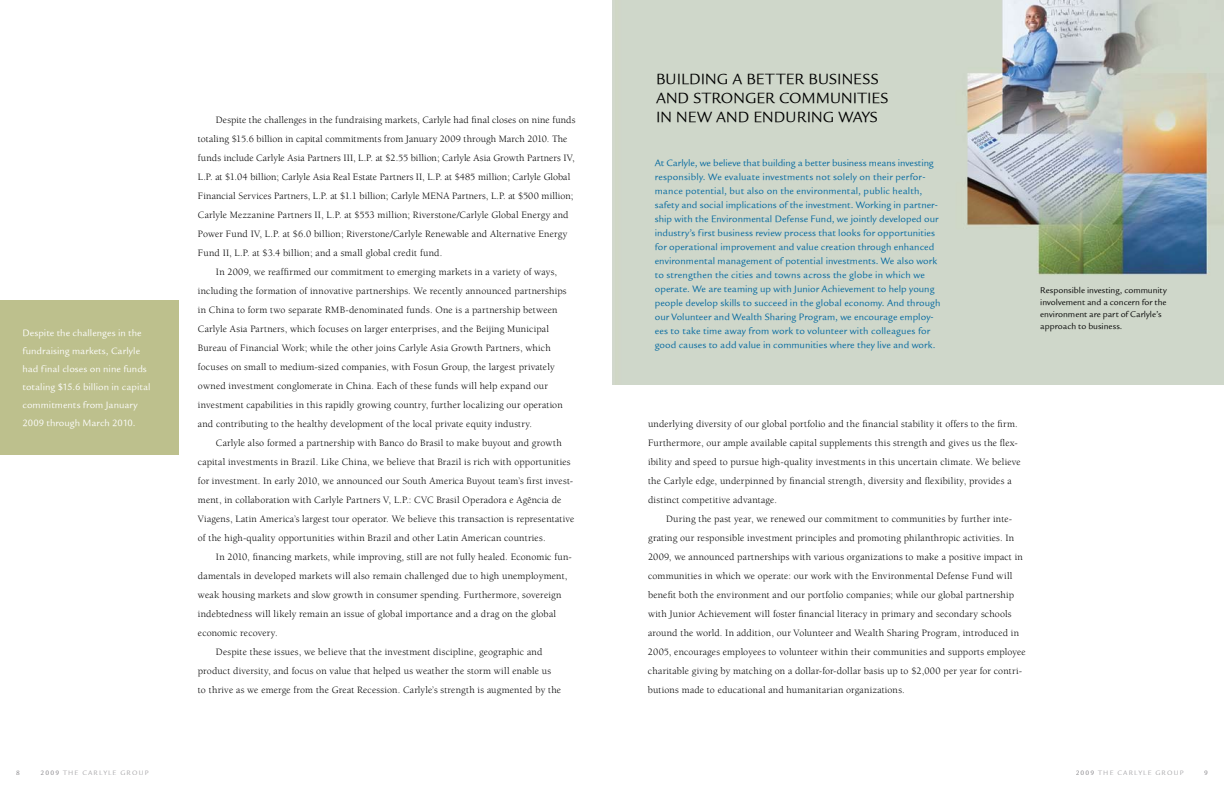
<style>
.page{position:relative;width:1224px;height:792px;background:#fff}
.page>*{position:absolute;margin:0;border:0;box-sizing:border-box;transform-origin:0 0}
.t1{font:16px/19px "Legacy Sans ITCTT Book";letter-spacing:.01em;color:#000}
.t2{font:10px/19px "Berkeley";letter-spacing:.02em;color:#000}
.t3{font:10px/14px "Legacy Sans ITCTT Book";letter-spacing:.005em;color:#00679f}
.t4{font:10px/18px "Legacy Sans ITCTT Book";color:#fff}
.t5{font:9px/12px "Legacy Sans ITCTT Book";color:#000}
.t6{font:7px "Legacy Sans ITCTT Book";letter-spacing:.17em;color:#a6a5a8}
.t7{font:7px "Legacy Sans ITCTT Book";color:#807f83}
.s1{color:#807f83}
</style>
<div class="page">
<img style="left:612px;top:0;width:612px;height:385px">
<div style="left:0;top:300px;width:179px;height:155px;background:#bdc08d"></div>
<p class="t4" style="left:22px;top:324px;width:130px">Despite the challenges in the fundraising markets, Carlyle had final closes on nine funds totaling $15.6 billion in capital commitments from January<br>2009 through March 2010.</p>
<p class="t2" style="left:198px;top:110px;width:379px;text-indent:18px">Despite the challenges in the fundraising markets, Carlyle had final closes on nine funds totaling $15.6 billion in capital commitments from January 2009 through March 2010. The funds include Carlyle Asia Partners III, L.P. at $2.55 billion; Carlyle Asia Growth Partners IV, L.P. at $1.04 billion; Carlyle Asia Real Estate Partners II, L.P. at $485 million; Carlyle Global Financial Services Partners, L.P. at $1.1 billion; Carlyle MEN</p>
<p class="t2" style="left:444px;top:186px;width:131px">A Partners, L.P. at $500 million;</p>
<p class="t2" style="left:198px;top:205px;width:372px">Carlyle Mezzanine Partners II, L.P. at $553 million; Riverstone/Carlyle Global Energy and</p>
<p class="t2" style="left:198px;top:224px;width:371px">Power Fund IV, L.P. at $6.0 billion; Riverstone/Carlyle Renewable and Alternative Energy</p>
<p class="t2" style="left:198px;top:243px;width:246px">Fund II, L.P. at $3.4 billion; and a small global credit fund.</p>
<p class="t2" style="left:216px;top:262px;width:343px">In 2009, we reaffirmed our commitment to emerging markets in a variety of ways,</p>
<p class="t2" style="left:198px;top:281px;width:370px">including the formation of innovative partnerships. We recently announced partnerships</p>
<p class="t2" style="left:198px;top:300px;width:361px">in China to form two separate RMB-denominated funds. One is a partnership between</p>
<p class="t2" style="left:198px;top:319px;width:353px">Carlyle Asia Partners, which focuses on larger enterprises, and the Beijing Municipal</p>
<p class="t2" style="left:198px;top:338px;width:354px">Bureau of Financial Work; while the other joins Carlyle Asia Growth Partners, which</p>
<p class="t2" style="left:198px;top:357px;width:358px">focuses on small to medium-sized companies, with Fosun Group, the largest privately</p>
<p class="t2" style="left:198px;top:376px;width:351px">owned investment conglomerate in China. Each of these funds will help expand our</p>
<p class="t2" style="left:198px;top:395px;width:366px">investment capabilities in this rapidly growing country, further localizing our operation</p>
<p class="t2" style="left:198px;top:414px;width:336px">and contributing to the healthy development of the local private equity industry.</p>
<p class="t2" style="left:216px;top:433px;width:347px">Carlyle also formed a partnership with Banco do Brasil to make buyout and growth</p>
<p class="t2" style="left:198px;top:452px;width:374px">capital investments in Brazil. Like China, we believe that Brazil is rich with opportunities</p>
<p class="t2" style="left:198px;top:471px;width:377px">for investment. In early 2010, we announced our South America Buyout team’s first invest-</p>
<p class="t2" style="left:198px;top:490px;width:365px">ment, in collaboration with Carlyle Partners V, L.P.: CVC Brasil Operadora e Agência de</p>
<p class="t2" style="left:198px;top:509px;width:378px">Viagens, Latin America’s largest tour operator. We believe this transaction is representative</p>
<p class="t2" style="left:198px;top:528px;width:349px">of the high-quality opportunities within Brazil and other Latin American countries.</p>
<p class="t2" style="left:216px;top:547px;width:357px">In 2010, financing markets, while improving, still are not fully healed. Economic fun-</p>
<p class="t2" style="left:198px;top:566px;width:371px">damentals in developed markets will also remain challenged due to high unemployment,</p>
<p class="t2" style="left:198px;top:585px;width:365px">weak housing markets and slow growth in consumer spending. Furthermore, sovereign</p>
<p class="t2" style="left:198px;top:604px;width:360px">indebtedness will likely remain an issue of global importance and a drag on the global</p>
<p class="t2" style="left:198px;top:623px;width:81px">economic recovery.</p>
<p class="t2" style="left:216px;top:642px;width:328px">Despite these issues, we believe that the investment discipline, geographic and</p>
<p class="t2" style="left:198px;top:661px;width:355px">product diversity, and focus on value that helped us weather the storm will enable us</p>
<p class="t2" style="left:198px;top:680px;width:365px">to thrive as we emerge from the Great Recession. Carlyle’s strength is augmented by the</p>
<h1 class="t1" style="left:656px;top:70px;width:232px">Bui ldi ng a better busi ness and stronger comm uniti es i n new and enduri ng ways</h1>
<p class="t3" style="left:655px;top:156px;width:287px">At Carlyle, we believe that building a better business means investing responsibly. We evaluate investments not solely on their perfor&shy;mance potential, but also on the environmental, public health, safety and social implications of the investment. Working in partner&shy;ship with the Environmental Defense Fund, we jointly developed our industry’s first business review process that looks for opportunities for operational improvement and value creation through enhanced environmental management of potential investments. We also work to strengthen the cities and towns across the globe in which we operate. We are teaming up with Junior Achievement to help young people develop skills to succeed in the global economy. And through our Volunteer and Wealth Sharing Program, we encourage employ&shy;ees to take time away from work to volunteer with colleagues for good causes to add value in communities where they live and work.</p>
<p class="t5" style="left:1040px;top:284px;width:128px">Responsible investing, community involvement and a concern for the environment are part of Carlyle’s approach to business.</p>
<p class="t2" style="left:648px;top:414px;width:374px">underlying diversity of our global portfolio and the financial stability it offers to the firm.<br>Furthermore, our ample available capital supplements this strength and gives us the flex&shy;ibility and speed to pursue high-quality investments in this uncertain climate. We believe the Carlyle edge, underpinned by financial strength, diversity and flexibility, provides a distinct competitive advantage.</p>
<p class="t2" style="left:648px;top:509px;width:379px;text-indent:18px">During the past year, we renewed our commitment to communities by further inte&shy;grating our responsible investment principles and promoting philanthropic activities. In 2009, we announced partnerships with various organizations to make a positive impact in communities in which we operate: our work with the Environmental Defense Fund will benefit both the environment and our portfolio companies; while our global partnership with Junior Achievement will foster financial literacy in primary and secondary schools around the world. In addition, our Volunteer and Wealth Sharing Program, introduced in 2005, encourages employees to volunteer within their communities and supports employee charitable giving by matching on a dollar-for-dollar basis up to $2,000 per year for contri&shy;butions made to educational and humanitarian organizations.</p>
<p class="t7" style="left:16px;top:769px;width:5px">8</p>
<p class="t6" style="left:40px;top:769px;width:109px"><span class="s1">2009</span> The Carlyle Group</p>
<p class="t6" style="left:1076px;top:769px;width:109px"><span class="s1">2009</span> The Carlyle Group</p>
<p class="t7" style="left:1204px;top:769px;width:5px">9</p>
</div>
